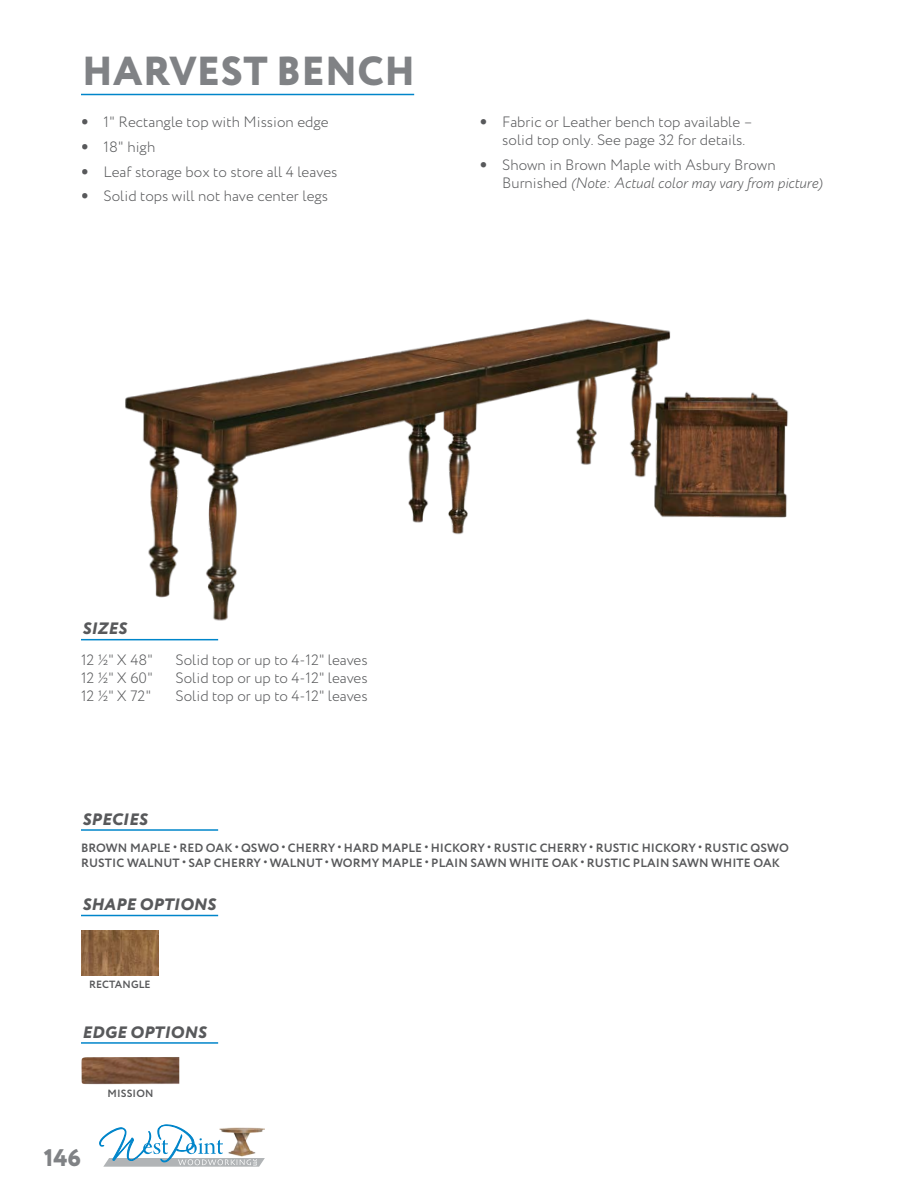
<style>
.page{position:relative;width:918px;height:1188px;background:#fff}
.page>*{position:absolute;margin:0;border:0;box-sizing:border-box;transform-origin:0 0}
.t1{font:800 40.5px "Circe";letter-spacing:.01em;color:#808285}
.t2{font:800 24px "Circe";color:#808285}
.t3{font:italic 800 16.5px "Circe";letter-spacing:.01em;color:#58595b}
.t4{font:300 15px/18px "Circe";color:#58595b}
.t5{font:700 12px/15px "Circe";letter-spacing:.01em;color:#58595b}
.t6{font:700 10.5px "Circe";letter-spacing:.01em;color:#58595b}
.s1{font-family:"Avenir"}
.s2{font-style:italic}
</style>
<div class="page">
<svg style="left:99px;top:1125px;width:166px;height:42px"></svg>
<img style="left:219px;top:1128px;width:46px;height:29px">
<hr style="left:81px;top:639px;width:137px;height:1px;background:#0085ca">
<hr style="left:81px;top:915px;width:137px;height:1px;background:#0085ca">
<hr style="left:81px;top:1042px;width:137px;height:2px;background:#0085ca">
<img style="left:81px;top:930px;width:78px;height:45px">
<img style="left:81px;top:1057px;width:98px;height:27px">
<hr style="left:81px;top:829px;width:137px;height:2px;background:#0085ca">
<hr style="left:81px;top:94px;width:333px;height:1px;background:#0085ca">
<img style="left:116px;top:318px;width:672px;height:323px">
<h1 class="t1" style="left:82px;top:44px;width:334px">HARVEST BENCH</h1>
<p class="t4" style="left:81px;top:113px;width:249px"><span class="s1">•</span> 1" Rectangle top with Mission edge</p>
<p class="t4" style="left:81px;top:138px;width:76px"><span class="s1">•</span> 18" high</p>
<p class="t4" style="left:81px;top:163px;width:258px"><span class="s1">•</span> Leaf storage box to store all 4 leaves</p>
<p class="t4" style="left:81px;top:188px;width:249px"><span class="s1">•</span> Solid tops will not have center legs</p>
<p class="t4" style="left:502px;top:113px;width:252px;text-indent:-22px"><span class="s1">•</span> Fabric or Leather bench top available – solid top only. See page 32 for details.</p>
<p class="t4" style="left:502px;top:156px;width:322px;text-indent:-22px"><span class="s1">•</span> Shown in Brown Maple with Asbury Brown<br>Burnished <span class="s2">(Note: Actual color may vary from picture)</span></p>
<p class="t3" style="left:82px;top:618px;width:46px">SIZES</p>
<p class="t4" style="left:81px;top:651px;width:74px">12 ½" X 48"</p>
<p class="t4" style="left:176px;top:651px;width:194px">Solid top or up to 4-12" leaves</p>
<p class="t4" style="left:81px;top:669px;width:74px">12 ½" X 60"</p>
<p class="t4" style="left:176px;top:669px;width:194px">Solid top or up to 4-12" leaves</p>
<p class="t4" style="left:81px;top:687px;width:72px">12 ½" X 72"</p>
<p class="t4" style="left:176px;top:687px;width:194px">Solid top or up to 4-12" leaves</p>
<p class="t3" style="left:82px;top:808px;width:67px">SPECIES</p>
<p class="t5" style="left:81px;top:841px;width:709px">BROWN MAPLE • RED OAK • QSWO • CHERRY • HARD MAPLE • HICKORY • RUSTIC CHERRY • RUSTIC HICKORY • RUSTIC QSWO<br>RUSTIC WALNUT • SAP CHERRY • WALNUT • WORMY MAPLE • PLAIN SAWN WHITE OAK • RUSTIC PLAIN SAWN WHITE OAK</p>
<p class="t3" style="left:82px;top:893px;width:135px">SHAPE OPTIONS</p>
<p class="t6" style="left:89px;top:977px;width:63px">RECTANGLE</p>
<p class="t3" style="left:82px;top:1021px;width:126px">EDGE OPTIONS</p>
<h2 class="t2" style="left:44px;top:1142px;width:39px">146</h2>
<p class="t6" style="left:108px;top:1086px;width:47px">MISSION</p>
</div>
